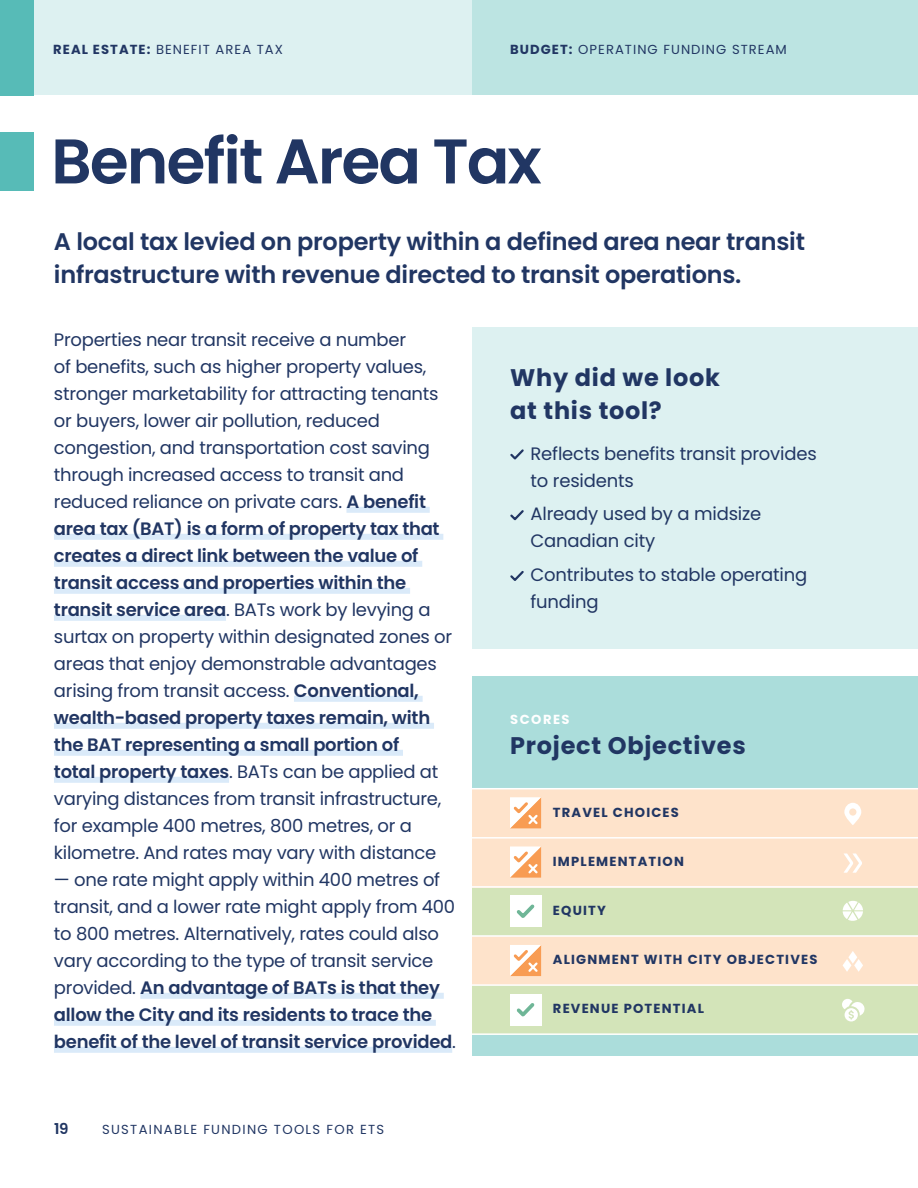
<style>
.page{position:relative;width:918px;height:1188px;background:#fff}
.page>*{position:absolute;margin:0;border:0;box-sizing:border-box;transform-origin:0 0}
.t1{font:600 63px "Poppins";letter-spacing:-.03em;color:#213663}
.Subhead_-_no_underli{font:600 24px/33px "Poppins";letter-spacing:-.01em;color:#213663}
.Subhead_-_no_underli-2{font:700 24px "Poppins";letter-spacing:.03em;color:#213663}
.Large_Body_Copy{font:18px/27px "Poppins";letter-spacing:-.015em;color:#213663}
.Bullet_List{font:18px/27px "Poppins";letter-spacing:-.01em;color:#213663}
.t2{font:600 15px "Poppins";color:#213663}
.Body_Copy{font:700 13.2px "Poppins";letter-spacing:.09em;color:#213663}
.Body_Copy-2{font:13.2px "Poppins";letter-spacing:.08em;color:#213663}
.Body_Copy-3{font:13.2px "Poppins";letter-spacing:.1em;color:#213663}
.Body_Copy-4{font:700 13.2px "Poppins";letter-spacing:.11em;color:#fff}
.s1{font-weight:700}
.s2{font-weight:600}
</style>
<div class="page">
<div style="left:0;top:0;width:472px;height:95px;background:#ddf1f1"></div>
<div style="left:472px;top:0;width:446px;height:95px;background:#bce4e2"></div>
<div style="left:472px;top:676px;width:446px;height:380px;background:#abdddb"></div>
<div style="left:472px;top:789px;width:446px;height:50px;background:#fee3cb"></div>
<div style="left:472px;top:937px;width:446px;height:49px;background:#fee3cb"></div>
<div style="left:472px;top:886px;width:446px;height:49px;background:#d3e4b9"></div>
<div style="left:472px;top:839px;width:446px;height:49px;background:#fee3cb"></div>
<div style="left:472px;top:986px;width:446px;height:49px;background:#d3e4b9"></div>
<div style="left:472px;top:327px;width:446px;height:321px;background:#ddf1f1"></div>
<hr style="left:458px;top:837px;width:460px;height:2px;background:#fff">
<hr style="left:458px;top:788px;width:460px;height:1px;background:#fff">
<hr style="left:458px;top:886px;width:460px;height:2px;background:#fff">
<hr style="left:458px;top:935px;width:460px;height:2px;background:#fff">
<hr style="left:458px;top:984px;width:460px;height:2px;background:#fff">
<hr style="left:458px;top:1033px;width:460px;height:2px;background:#fff">
<div style="left:0;top:0;width:33px;height:95px;background:#57bbb7"></div>
<div style="left:0;top:132px;width:33px;height:59px;background:#57bbb7"></div>
<svg style="left:510px;top:449px;width:14px;height:11px"></svg>
<svg style="left:510px;top:510px;width:14px;height:11px"></svg>
<svg style="left:510px;top:571px;width:14px;height:10px"></svg>
<div style="left:346px;top:507px;width:84px;height:6px;background:#daeaf9"></div>
<div style="left:54px;top:534px;width:389px;height:6px;background:#daeaf9"></div>
<div style="left:54px;top:561px;width:368px;height:6px;background:#daeaf9"></div>
<div style="left:54px;top:588px;width:356px;height:6px;background:#daeaf9"></div>
<div style="left:54px;top:615px;width:172px;height:6px;background:#daeaf9"></div>
<div style="left:294px;top:696px;width:129px;height:6px;background:#daeaf9"></div>
<div style="left:54px;top:723px;width:380px;height:6px;background:#daeaf9"></div>
<div style="left:54px;top:750px;width:349px;height:6px;background:#daeaf9"></div>
<div style="left:54px;top:777px;width:175px;height:6px;background:#daeaf9"></div>
<div style="left:140px;top:993px;width:304px;height:6px;background:#daeaf9"></div>
<div style="left:54px;top:1020px;width:382px;height:6px;background:#daeaf9"></div>
<div style="left:54px;top:1047px;width:398px;height:6px;background:#daeaf9"></div>
<svg style="left:510px;top:945px;width:31px;height:31px"></svg>
<svg style="left:510px;top:847px;width:31px;height:31px"></svg>
<svg style="left:510px;top:797px;width:31px;height:31px"></svg>
<div style="left:510px;top:896px;width:31px;height:31px;background:#fff"></div>
<svg style="left:516px;top:904px;width:19px;height:14px"></svg>
<div style="left:510px;top:994px;width:31px;height:31px;background:#fff"></div>
<svg style="left:516px;top:1003px;width:19px;height:14px"></svg>
<svg style="left:844px;top:854px;width:18px;height:19px"></svg>
<svg style="left:844px;top:803px;width:17px;height:22px"></svg>
<svg style="left:843px;top:901px;width:20px;height:20px"></svg>
<svg style="left:843px;top:951px;width:20px;height:21px"></svg>
<svg style="left:842px;top:999px;width:23px;height:22px"></svg>
<p class="Body_Copy-2" style="left:53px;top:41px;width:231px"><span class="s1">REAL ESTATE:</span> BENEFIT AREA TAX</p>
<p class="Body_Copy-2" style="left:510px;top:41px;width:278px"><span class="s1">BUDGET:</span> OPERATING FUNDING STREAM</p>
<p class="t1" style="left:51px;top:125px;width:492px">Benefit Area Tax</p>
<p class="Subhead_-_no_underli" style="left:54px;top:225px;width:753px">A local tax levied on property within a defined area near transit infrastructure with revenue directed to transit operations.</p>
<p class="Large_Body_Copy" style="left:54px;top:326px;width:400px">Properties near transit receive a number<br>of benefits, such as higher property values, stronger marketability for attracting tenants or buyers, lower air pollution, reduced congestion, and transportation cost saving through increased access to transit and reduced reliance on private cars. <span class="s2">A benefit area tax (BAT) is a form of property tax that creates a direct link between the value of transit access and properties within the transit service area</span>. BATs work by levying a surtax on property within designated zones or areas that enjoy demonstrable advantages arising from transit access. <span class="s2">Conventional, wealth-based property taxes remain, with the BAT representing a small portion of<br>total property taxes</span>. BATs can be applied at varying distances from transit infrastructure, for example 400 metres, 800 metres, or a kilometre. And rates may vary with distance</p>
<p class="Large_Body_Copy" style="left:54px;top:866px;width:404px">— one rate might apply within 400 metres of transit, and a lower rate might apply from 400 to 800 metres. Alternatively, rates could also vary according to the type of transit service provided. <span class="s2">An advantage of BATs is that they allow the City and its residents to trace the benefit of the level of transit service provided</span>.</p>
<p class="t2" style="left:54px;top:1120px;width:16px">19</p>
<p class="Body_Copy-3" style="left:102px;top:1122px;width:284px">SUSTAINABLE FUNDING TOOLS FOR ETS</p>
<p class="Subhead_-_no_underli-2" style="left:510px;top:364px;width:211px">Why did we look</p>
<p class="Subhead_-_no_underli-2" style="left:510px;top:397px;width:153px">at this tool?</p>
<p class="Bullet_List" style="left:531px;top:440px;width:288px">Reflects benefits transit provides to residents</p>
<p class="Bullet_List" style="left:531px;top:501px;width:232px">Already used by a midsize<br>Canadian city</p>
<p class="Bullet_List" style="left:531px;top:561px;width:278px">Contributes to stable operating funding</p>
<p class="Body_Copy-4" style="left:510px;top:712px;width:61px">SCORES</p>
<p class="Subhead_-_no_underli-2" style="left:510px;top:732px;width:237px">Project Objectives</p>
<p class="Body_Copy" style="left:553px;top:805px;width:128px">TRAVEL CHOICES</p>
<p class="Body_Copy" style="left:553px;top:854px;width:133px">IMPLEMENTATION</p>
<p class="Body_Copy" style="left:553px;top:903px;width:55px">EQUITY</p>
<p class="Body_Copy" style="left:553px;top:952px;width:266px">ALIGNMENT WITH CITY OBJECTIVES</p>
<p class="Body_Copy" style="left:553px;top:1001px;width:153px">REVENUE POTENTIAL</p>
</div>
